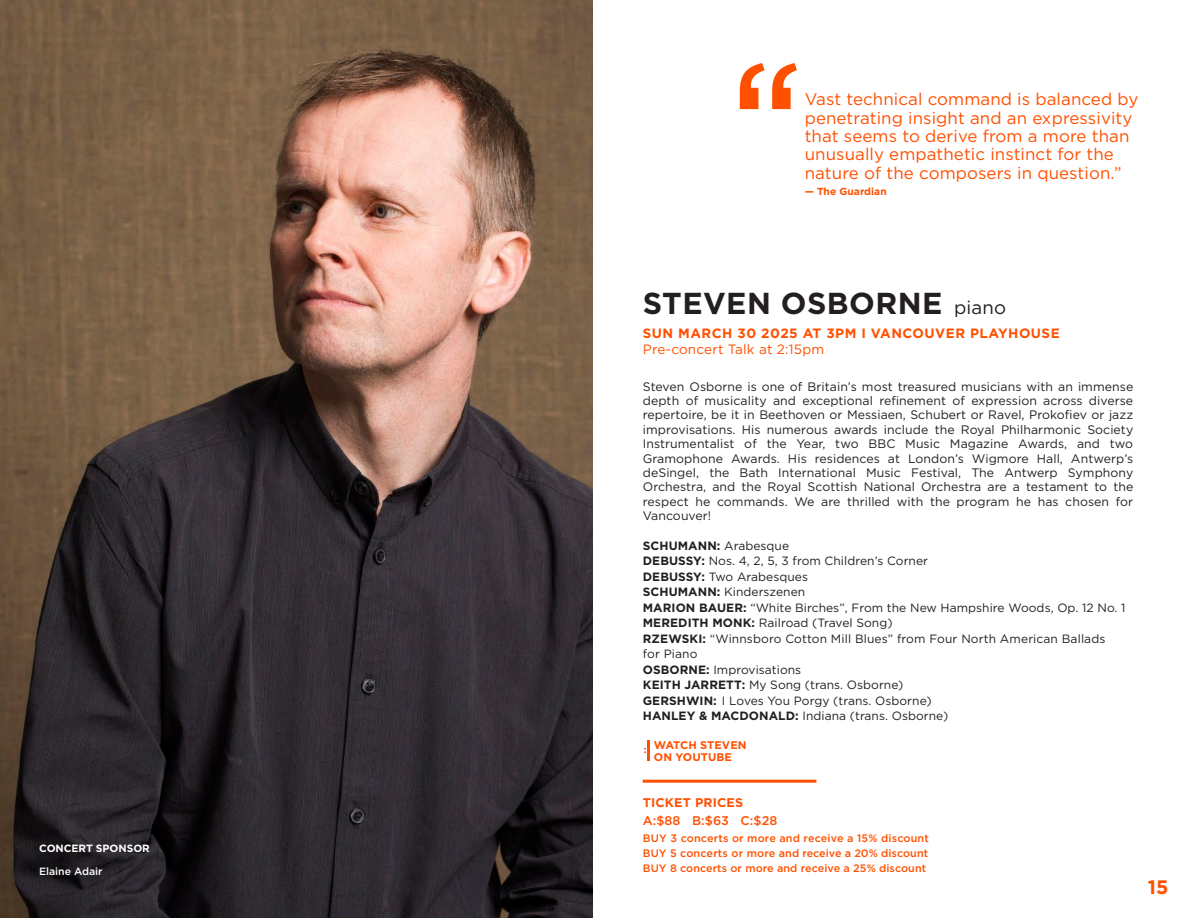
<style>
.page{position:relative;width:1188px;height:918px;background:#fff}
.page>*{position:absolute;margin:0;border:0;box-sizing:border-box;transform-origin:0 0}
.t1{font:700 30.3px "Gotham";letter-spacing:.015em;color:#231f20}
.t2{font:700 19.5px "Gotham";color:#ff5000}
.t3{font:16.95px/18.3px "Gotham";letter-spacing:.005em;color:#ff5000}
.t4{font:700 13.5px "Gotham";letter-spacing:.035em;color:#ff5000}
.t5{font:13.5px "Gotham";letter-spacing:.015em;color:#ff5000}
.t6{font:500 12.6px "Gotham";color:#ff5000}
.t7{font:700 12.6px "Gotham";letter-spacing:.01em;color:#ff5000}
.t8{font:12.3px/14.4px "Gotham";letter-spacing:.005em;color:#231f20;text-align:justify}
.t9{font:12px/15.5px "Gotham";letter-spacing:.005em;color:#231f20}
.t10{font:700 11.1px/12px "Gotham";letter-spacing:.005em;color:#ff5000}
.t11{font:500 10.8px/14.7px "Gotham";letter-spacing:.005em;color:#ff5000;text-align:justify}
.t12{font:700 10.5px "Gotham";letter-spacing:-.005em;color:#fff}
.t13{font:500 10.5px "Gotham";letter-spacing:-.005em;color:#fff}
.t14{font:700 10.2px "Gotham";letter-spacing:.005em;color:#ff5000}
.s1{font-weight:400;font-size:18.6px}
.s2{font-weight:700}
</style>
<div class="page">
<img style="left:0;top:0;width:592px;height:918px">
<svg style="left:740px;top:63px;width:57px;height:46px"></svg>
<hr style="left:648px;top:740px;width:2px;height:21px;background:#ff5000">
<svg style="left:644px;top:740px;width:4px;height:21px"></svg>
<hr style="left:643px;top:780px;width:173px;height:3px;background:#ff5000">
<p class="t12" style="left:39px;top:842px;width:112px">CONCERT SPONSOR</p>
<p class="t13" style="left:39px;top:864px;width:65px">Elaine Adair</p>
<h3 class="t3" style="left:805px;top:90px;width:335px">Vast technical command is balanced by penetrating insight and an expressivity that seems to derive from a more than unusually empathetic instinct for the nature of the composers in question.”</h3>
<p class="t14" style="left:805px;top:185px;width:84px">— The Guardian</p>
<h1 class="t1" style="left:643px;top:283px;width:365px">STEVEN OSBORNE <span class="s1">piano</span></h1>
<p class="t4" style="left:643px;top:324px;width:418px">SUN MARCH 30 2025 AT 3PM I VANCOUVER PLAYHOUSE</p>
<p class="t5" style="left:643px;top:341px;width:183px">Pre-concert Talk at 2:15pm</p>
<p class="t8" style="left:643px;top:379px;width:492px">Steven Osborne is one of Britain’s most treasured musicians with an immense depth of musicality and exceptional refinement of expression across diverse repertoire, be it in Beethoven or Messiaen, Schubert or Ravel, Prokofiev or jazz improvisations. His numerous awards include the Royal Philharmonic Society Instrumentalist of the Year, two BBC Music Magazine Awards, and two Gramophone Awards. His residences at London’s Wigmore Hall, Antwerp’s deSingel, the Bath International Music Festival, The Antwerp Symphony Orchestra, and the Royal Scottish National Orchestra are a testament to the respect he commands. We are thrilled with the program he has chosen for Vancouver!</p>
<p class="t9" style="left:643px;top:538px;width:484px"><span class="s2">SCHUMANN:</span> Arabesque<br><span class="s2">DEBUSSY:</span> Nos. 4, 2, 5, 3 from Children’s Corner<br><span class="s2">DEBUSSY:</span> Two Arabesques<br><span class="s2">SCHUMANN:</span> Kinderszenen<br><span class="s2">MARION BAUER:</span> “White Birches”, From the New Hampshire Woods, Op. 12 No. 1<br><span class="s2">MEREDITH MONK:</span> Railroad (Travel Song)<br><span class="s2">RZEWSKI:</span> “Winnsboro Cotton Mill Blues” from Four North American Ballads for Piano<br><span class="s2">OSBORNE:</span> Improvisations<br><span class="s2">KEITH JARRETT:</span> My Song (trans. Osborne)<br><span class="s2">GERSHWIN:</span> I Loves You Porgy (trans. Osborne)<br><span class="s2">HANLEY &amp; MACDONALD:</span> Indiana (trans. Osborne)</p>
<p class="t10" style="left:654px;top:739px;width:94px">WATCH STEVEN<br>ON YOUTUBE</p>
<p class="t7" style="left:643px;top:794px;width:102px">TICKET PRICES</p>
<p class="t6" style="left:643px;top:812px;width:136px">A:$88 B:$63 C:$28</p>
<p class="t11" style="left:643px;top:831px;width:288px">BUY 3 concerts or more and receive a 15% discount BUY 5 concerts or more and receive a 20% discount BUY 8 concerts or more and receive a 25% discount</p>
<h2 class="t2" style="left:1148px;top:875px;width:22px">15</h2>
</div>
